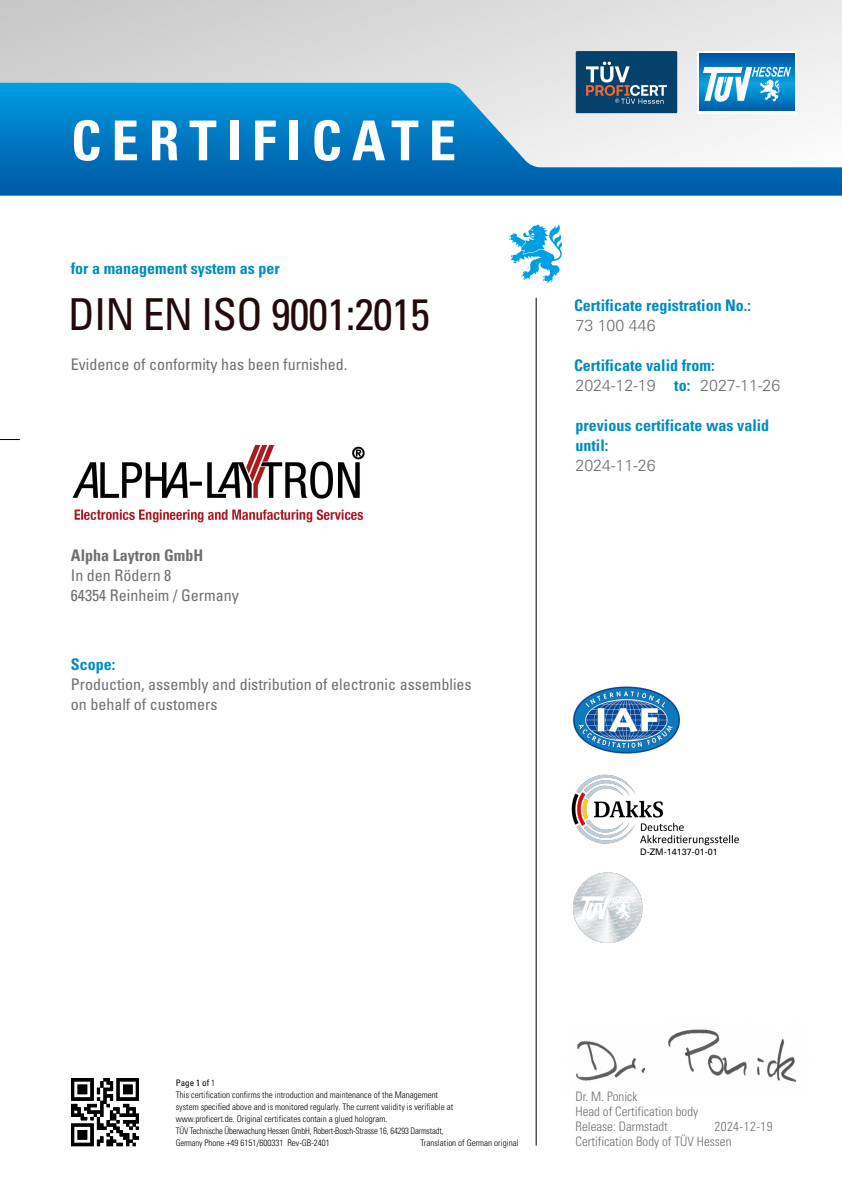
<style>
.page{position:relative;width:842px;height:1191px;background:#fff}
.page>*{position:absolute;margin:0;border:0;box-sizing:border-box;transform-origin:0 0}
.t1{font:700 condensed 55px "Univers";letter-spacing:.18em;color:#fff}
.t2{font:condensed 44px "Univers";letter-spacing:-.02em;color:#230b0c}
.t3{font:condensed 16px/20px "Univers";color:#706f6f}
.t4{font:700 condensed 16px/20px "Univers";color:#008dbd}
.t5{font:300 16px "Univers";color:#706f6f}
.t6{font:700 condensed 16px "Univers";color:#706f6f}
.t7{font:300 condensed 13px/15.1px "Univers";color:#706f6f}
.t8{font:300 condensed 9px/12px "Univers";color:#000}
.t9{font:9px "Univers";color:#000}
.s1{font-weight:400}
</style>
<div class="page">
<div style="left:0;top:0;width:842px;height:170px;background:linear-gradient(to right,#cacbcb,#ececec)"></div>
<hr style="left:536px;top:298px;width:1px;height:847px;background:#000">
<svg style="left:0;top:83px;width:842px;height:113px"></svg>
<svg style="left:509px;top:224px;width:53px;height:59px"></svg>
<svg style="left:0;top:439px;width:20px;height:1px"></svg>
<img style="left:572px;top:774px;width:167px;height:71px">
<img style="left:573px;top:686px;width:107px;height:68px">
<img style="left:573px;top:872px;width:70px;height:70px">
<svg style="left:697px;top:51px;width:100px;height:62px"></svg>
<svg style="left:700px;top:54px;width:94px;height:57px;background:#0068b1"></svg>
<svg style="left:703px;top:67px;width:88px;height:35px"></svg>
<svg style="left:575px;top:51px;width:102px;height:62px;background:#265577"></svg>
<img style="left:71px;top:1078px;width:69px;height:69px">
<img style="left:576px;top:1029px;width:221px;height:53px">
<img style="left:72px;top:445px;width:293px;height:78px">
<h1 class="t1" style="left:71px;top:107px;width:387px">CERTIFICATE</h1>
<h3 class="t4" style="left:71px;top:258px;width:210px">for a management system as per</h3>
<h2 class="t2" style="left:68px;top:286px;width:364px">DIN EN ISO 9001:2015</h2>
<h3 class="t3" style="left:71px;top:354px;width:278px">Evidence of conformity has been furnished.</h3>
<h3 class="t6" style="left:71px;top:546px;width:134px">Alpha Laytron GmbH</h3>
<h3 class="t3" style="left:71px;top:565px;width:169px">In den Rödern 8<br>64354 Reinheim / Germany</h3>
<h3 class="t4" style="left:71px;top:654px;width:46px">Scope:</h3>
<h3 class="t3" style="left:71px;top:674px;width:402px">Production, assembly and distribution of electronic assemblies on behalf of customers</h3>
<h3 class="t4" style="left:574px;top:295px;width:178px">Certificate registration No.:</h3>
<h3 class="t5" style="left:575px;top:315px;width:82px">73 100 446</h3>
<h3 class="t4" style="left:674px;top:355px;width:42px;text-indent:-100px">Certificate valid from: to:</h3>
<h3 class="t4" style="left:575px;top:415px;width:195px">previous certificate was valid until:</h3>
<h3 class="t5" style="left:575px;top:375px;width:82px">2024-12-19</h3>
<h3 class="t5" style="left:700px;top:375px;width:82px">2027-11-26</h3>
<h3 class="t5" style="left:575px;top:455px;width:82px">2024-11-26</h3>
<p class="t9" style="left:640px;top:846px;width:79px">D-ZM-14137-01-01</p>
<p class="t8" style="left:176px;top:1077px;width:279px"><span class="s1">Page 1 of</span> 1<br>This certification confirms the introduction and maintenance of the Management system specified above and is monitored regularly. The current validity is verifiable at www.proficert.de. Original certificates contain a glued hologram.<br>TÜV Technische Überwachung Hessen GmbH, Robert-Bosch-Strasse 16, 64293 Darmstadt, Germany Phone +49 6151/600331 Rev-GB-2401</p>
<p class="t8" style="left:421px;top:1137px;width:100px">Translation of German original</p>
<h3 class="t7" style="left:575px;top:1088px;width:157px">Dr. M. Ponick<br>Head of Certification body<br>Release: Darmstadt<br>Certification Body of TÜV Hessen</h3>
<h3 class="t7" style="left:714px;top:1118px;width:60px">2024-12-19</h3>
</div>
